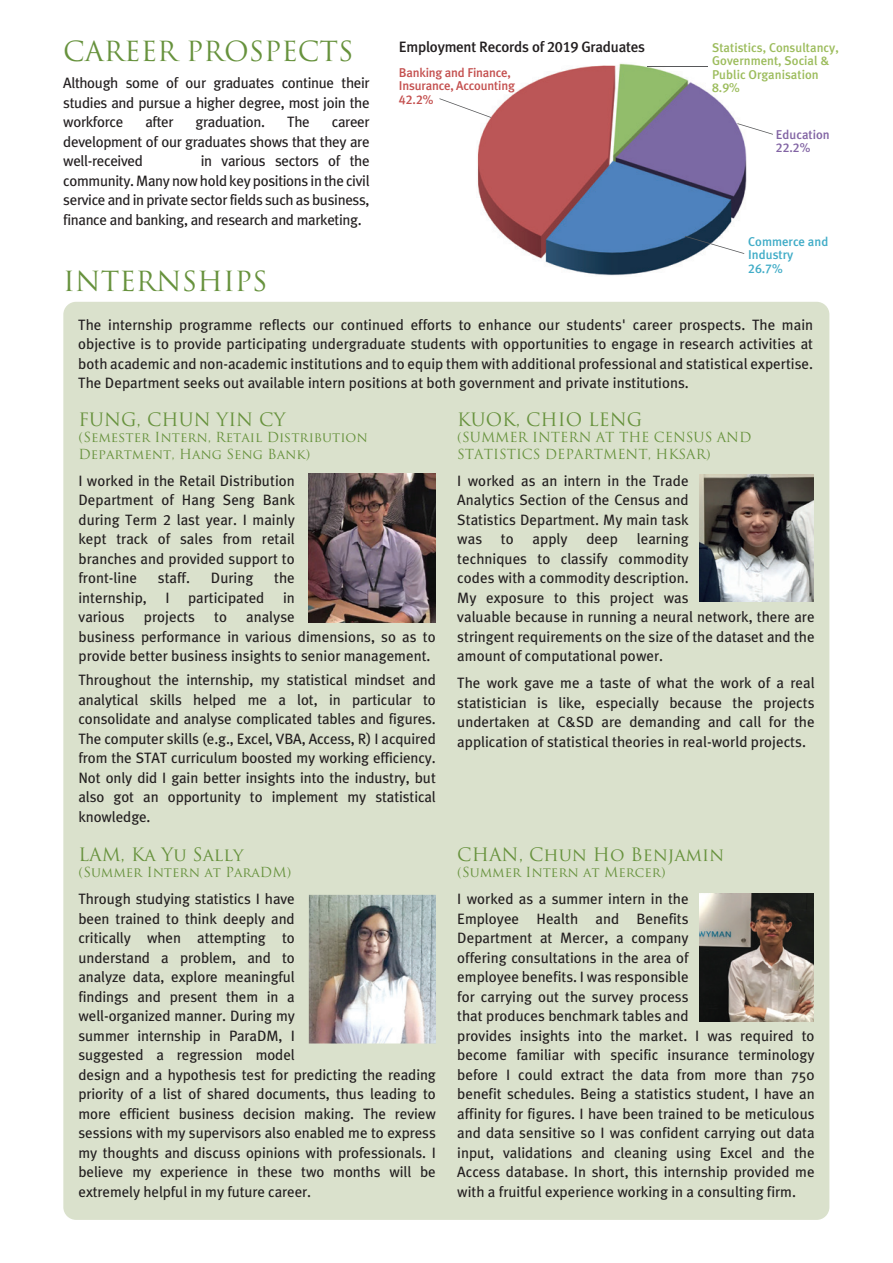
<style>
.page{position:relative;width:893px;height:1263px;background:#fff}
.page>*{position:absolute;margin:0;border:0;box-sizing:border-box;transform-origin:0 0}
.t1{font:27px "Trajan Pro";color:#67923d}
.t2{font:18px "Trajan Pro";color:#67923d}
.t3{font:15px/19.5px "Meta Plus";color:#231f20;text-align:justify}
.t4{font:500 15px "Meta Plus";letter-spacing:-.015em;color:#231f20}
.t5{font:15px "Meta Plus";letter-spacing:-.025em;color:#231f20}
.t6{font:13.5px/16.2px "Trajan Pro";color:#67923d}
.t7{font:500 12.75px/13.5px "Meta Plus";color:#9cbc5c}
.t8{font:500 12.75px/13.5px "Meta Plus";letter-spacing:-.015em;color:#c4504f}
.t9{font:500 12.75px/13.5px "Meta Plus";color:#40acc7}
.t10{font:500 12.75px "Meta Plus";color:#8264a4}
.t11{font:12.75px "Meta Plus Medium Caps";color:#8264a4}
.t12{font:12.75px "Meta Plus Medium Caps";color:#40acc7}
.t13{font:12.75px "Meta Plus Medium Caps";color:#c4504f}
.t14{font:12.75px "Meta Plus Medium Caps";color:#9cbc5c}
.s1{font-family:"Meta Plus Medium Caps";font-weight:400}
.s2{font-family:"Meta Plus";font-weight:500}
.s3{font-family:"Meta Plus Book Caps"}
</style>
<div class="page">
<img style="left:477px;top:63px;width:270px;height:213px">
<div style="left:63px;top:302px;width:766px;height:918px;background:#dae1cc;border-radius:13px"></div>
<img style="left:700px;top:474px;width:114px;height:127px">
<img style="left:309px;top:474px;width:127px;height:148px">
<img style="left:700px;top:894px;width:114px;height:127px">
<img style="left:309px;top:895px;width:127px;height:148px">
<hr style="left:648px;top:66px;width:60px;height:1px;background:#57585a">
<svg style="left:737px;top:123px;width:36px;height:12px"></svg>
<svg style="left:439px;top:98px;width:52px;height:20px"></svg>
<svg style="left:685px;top:236px;width:59px;height:18px"></svg>
<h1 class="t1" style="left:63px;top:34px;width:292px">CAREER PROSPECTS</h1>
<p class="t3" style="left:63px;top:73px;width:308px">Although some of our graduates continue their studies and pursue a higher degree, most join the workforce</p>
<p class="t3" style="left:145px;top:112px;width:30px">after</p>
<p class="t5" style="left:196px;top:113px;width:71px">graduation.</p>
<p class="t3" style="left:287px;top:112px;width:24px">The</p>
<p class="t3" style="left:63px;top:112px;width:308px;text-indent:269px">career development of our graduates shows that they are well-received</p>
<p class="t3" style="left:63px;top:151px;width:308px;text-indent:138px">in various sectors of the community. Many now hold key positions in the civil service and in private sector fields such as business, finance and banking, and research and marketing.</p>
<p class="t4" style="left:399px;top:38px;width:248px">Employment Records of <span class="s1">2019</span> Graduates</p>
<p class="t7" style="left:712px;top:41px;width:128px">Statistics, Consultancy,<br>Government, Social &amp;<br>Public Organisation</p>
<p class="t14" style="left:712px;top:81px;width:29px">8.9<span class="s2">%</span></p>
<p class="t10" style="left:776px;top:127px;width:55px">Education</p>
<p class="t11" style="left:776px;top:140px;width:36px">22.2<span class="s2">%</span></p>
<p class="t8" style="left:399px;top:65px;width:117px">Banking and Finance,<br>Insurance, Accounting</p>
<p class="t13" style="left:399px;top:92px;width:36px">42.2<span class="s2">%</span></p>
<p class="t9" style="left:748px;top:235px;width:82px">Commerce and<br>Industry</p>
<p class="t12" style="left:748px;top:261px;width:36px">26.7<span class="s2">%</span></p>
<h1 class="t1" style="left:63px;top:264px;width:206px">INTERNSHIPS</h1>
<p class="t3" style="left:78px;top:315px;width:736px">The internship programme reflects our continued efforts to enhance our students' career prospects. The main objective is to provide participating undergraduate students with opportunities to engage in research activities at both academic and non-academic institutions and to equip them with additional professional and statistical expertise.<br>The Department seeks out available intern positions at both government and private institutions.</p>
<p class="t2" style="left:78px;top:408px;width:208px">FUNG, CHUN YIN CY</p>
<p class="t6" style="left:78px;top:429px;width:291px">(Semester Intern, Retail Distribution<br>Department, Hang Seng Bank)</p>
<p class="t3" style="left:78px;top:470px;width:218px">I worked in the Retail Distribution Department of Hang Seng Bank during Term <span class="s3">2</span> last year. I mainly kept track of sales from retail branches and provided support to front-line</p>
<p class="t3" style="left:78px;top:568px;width:218px;text-indent:196px">the internship, I participated in various</p>
<p class="t3" style="left:158px;top:568px;width:34px">staff.</p>
<p class="t3" style="left:211px;top:568px;width:44px">During</p>
<p class="t3" style="left:78px;top:607px;width:359px;text-align:left;text-indent:168px">analyse<br>business performance in various dimensions, so as to provide better business insights to senior management.</p>
<p class="t3" style="left:78px;top:670px;width:359px">Throughout the internship, my statistical mindset and analytical skills helped me a lot, in particular to consolidate and analyse complicated tables and figures.<br>The computer skills (e.g., Excel, VBA, Access, R) I acquired from the STAT curriculum boosted my working efficiency.<br>Not only did I gain better insights into the industry, but also got an opportunity to implement my statistical knowledge.</p>
<p class="t3" style="left:144px;top:607px;width:53px">projects</p>
<p class="t3" style="left:214px;top:607px;width:14px">to</p>
<p class="t2" style="left:78px;top:843px;width:167px">LAM, Ka Yu Sally</p>
<p class="t6" style="left:78px;top:864px;width:214px">(Summer Intern at ParaDM)</p>
<p class="t3" style="left:78px;top:889px;width:359px;text-align:left">Through studying statistics I have<br>been trained to think deeply and<br>critically when attempting to<br>understand a problem, and to<br>analyze data, explore meaningful<br>findings and present them in a<br>well-organized manner. During my<br>summer internship in ParaDM, I<br>suggested a regression model<br>design and a hypothesis test for predicting the reading priority of a list of shared documents, thus leading to more efficient business decision making. The review sessions with my supervisors also enabled me to express my thoughts and discuss opinions with professionals. I believe my experience in these two months will be extremely helpful in my future career.</p>
<p class="t2" style="left:457px;top:408px;width:187px">KUOK, CHIO LENG</p>
<p class="t6" style="left:457px;top:429px;width:296px">(SUMMER INTERN AT THE CENSUS AND<br>STATISTICS DEPARTMENT, HKSAR)</p>
<p class="t3" style="left:457px;top:470px;width:359px;text-align:left">I worked as an intern in the Trade<br>Analytics Section of the Census and<br>Statistics Department. My main task<br>was to apply deep learning<br>techniques to classify commodity<br>codes with a commodity description.<br>My exposure to this project was<br>valuable because in running a neural network, there are stringent requirements on the size of the dataset and the amount of computational power.</p>
<p class="t3" style="left:457px;top:673px;width:359px">The work gave me a taste of what the work of a real statistician is like, especially because the projects undertaken at C&amp;SD are demanding and call for the application of statistical theories in real-world projects.</p>
<p class="t2" style="left:457px;top:843px;width:268px">CHAN, Chun Ho Benjamin</p>
<p class="t6" style="left:457px;top:864px;width:210px">(Summer Intern at Mercer)</p>
<p class="t3" style="left:457px;top:889px;width:359px;text-align:left">I worked as a summer intern in the<br>Employee Health and Benefits<br>Department at Mercer, a company<br>offering consultations in the area of<br>employee benefits. I was responsible<br>for carrying out the survey process<br>that produces benchmark tables and<br>provides insights into the market. I was required to become familiar with specific insurance terminology before I could extract the data from more than 750 benefit schedules. Being a statistics student, I have an affinity for figures. I have been trained to be meticulous and data sensitive so I was confident carrying out data input, validations and cleaning using Excel and the Access database. In short, this internship provided me with a fruitful experience working in a consulting firm.</p>
</div>
